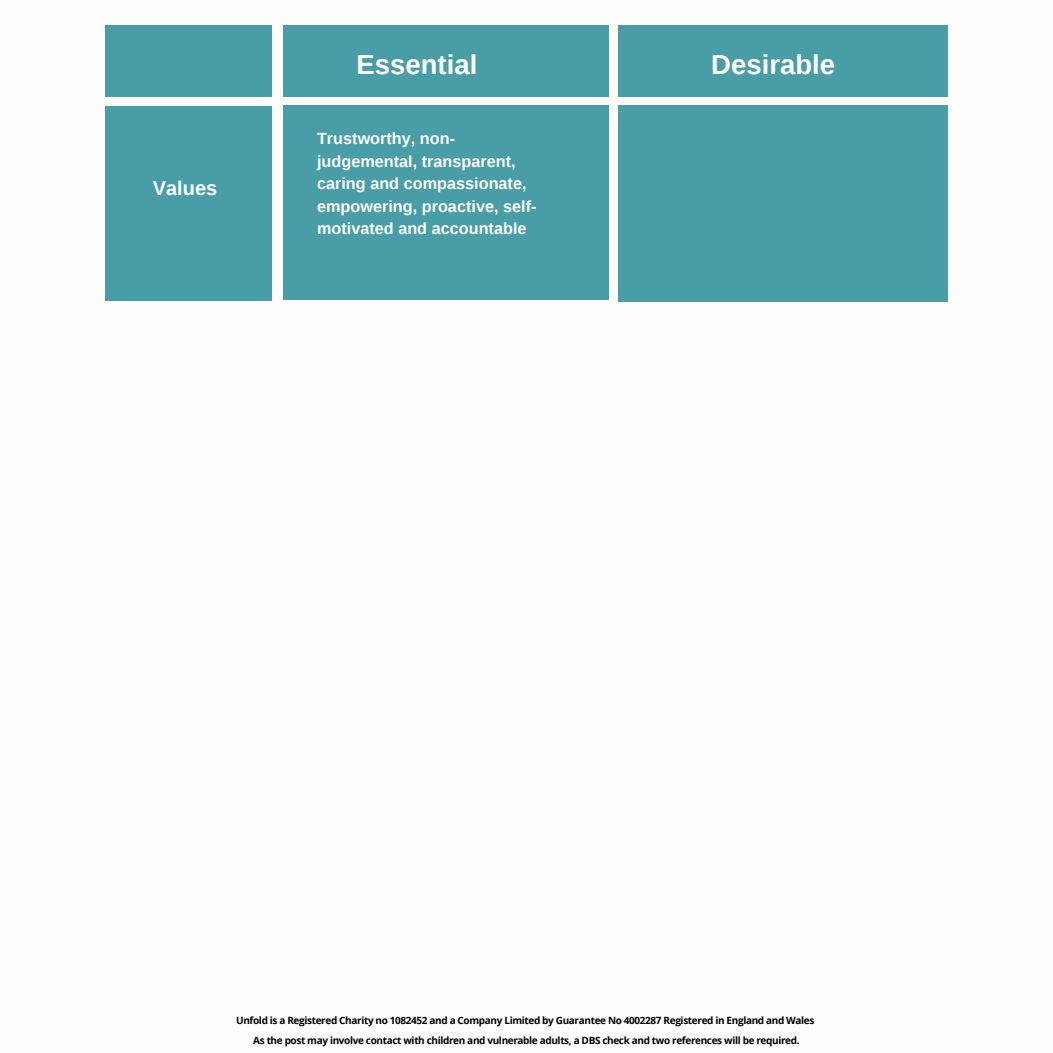
<style>
.page{position:relative;width:1053px;height:1053px;background:#fff}
.page>*{position:absolute;margin:0;border:0;box-sizing:border-box;transform-origin:0 0}
.t1{font:700 27.5px "Liberation Sans";color:#fdfefc}
.t2{font:700 20px "Liberation Sans";color:#fdfefc}
.t3{font:700 16.25px/22.5px "Liberation Sans";color:#fdfefc}
.t4{font:700 10px/20px "Open Sans";letter-spacing:-.035em;color:#000;text-align:center}
</style>
<div class="page">
<div style="left:105px;top:25px;width:167px;height:71px;background:#499da7"></div>
<div style="left:283px;top:25px;width:325px;height:71px;background:#499da7"></div>
<div style="left:618px;top:25px;width:329px;height:71px;background:#499da7"></div>
<div style="left:105px;top:107px;width:167px;height:194px;background:#499da7"></div>
<div style="left:283px;top:105px;width:325px;height:194px;background:#499da7"></div>
<div style="left:618px;top:105px;width:329px;height:197px;background:#499da7"></div>
<h2 class="t2" style="left:153px;top:177px;width:66px">Values</h2>
<h1 class="t1" style="left:356px;top:49px;width:122px">Essential</h1>
<h1 class="t1" style="left:711px;top:49px;width:125px">Desirable</h1>
<h3 class="t3" style="left:317px;top:127px;width:221px">Trustworthy, non&shy;judgemental, transparent, caring and compassionate, empowering, proactive, self&shy;motivated and accountable</h3>
<p class="t4" style="left:236px;top:1009px;width:579px">Unfold is a Registered Charity no 1082452 and a Company Limited by Guarantee No 4002287 Registered in England and Wales<br>As the post may involve contact with children and vulnerable adults, a DBS check and two references will be required.</p>
</div>
